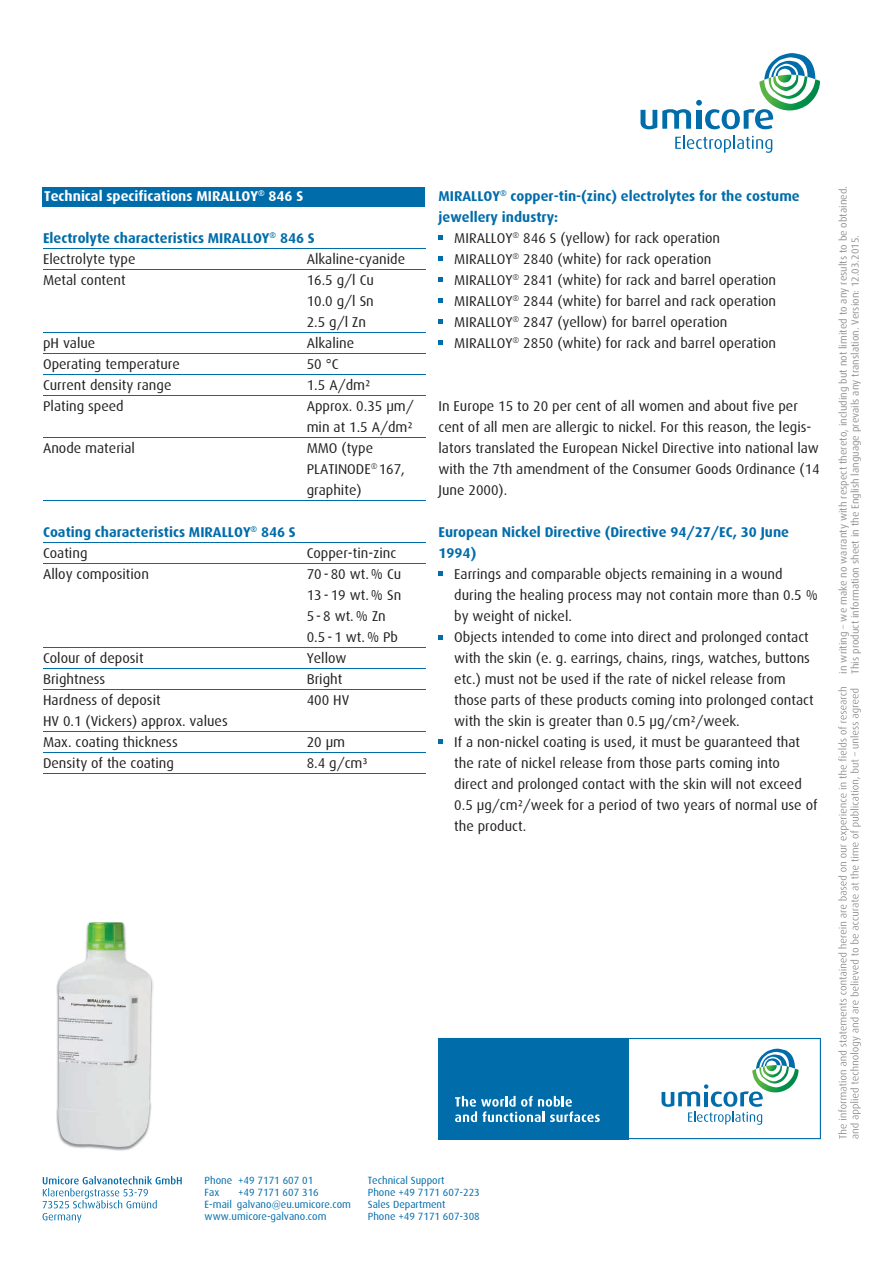
<style>
.page{position:relative;width:893px;height:1263px;background:#fff}
.page>*{position:absolute;margin:0;border:0;box-sizing:border-box;transform-origin:0 0}
.t1{font:14.25px/21px "Dax";color:#231f20}
.t2{font:700 14.25px/21px "Dax";color:#006caa}
.t3{font:700 14.25px "Dax";color:#fff}
.t4{font:10.5px/12px "Dax";color:#939598}
.t5{font:10.5px/12px "Dax";color:#006caa}
.s1{font-weight:400;color:#231f20}
</style>
<div class="page">
<svg style="left:640px;top:53px;width:180px;height:100px"></svg>
<svg style="left:43px;top:1176px;width:139px;height:46px"></svg>
<svg style="left:438px;top:1038px;width:383px;height:101px"></svg>
<div style="left:42px;top:187px;width:383px;height:20px;background:#006caa"></div>
<img style="left:57px;top:977px;width:96px;height:174px">
<img style="left:58px;top:922px;width:93px;height:225px">
<svg style="left:838px;top:687px;width:23px;height:452px"></svg>
<hr style="left:43px;top:248px;width:383px;height:1px;background:#006caa">
<hr style="left:43px;top:269px;width:383px;height:1px;background:#006caa">
<hr style="left:43px;top:332px;width:383px;height:1px;background:#006caa">
<hr style="left:43px;top:353px;width:383px;height:1px;background:#006caa">
<hr style="left:43px;top:374px;width:383px;height:1px;background:#006caa">
<hr style="left:43px;top:395px;width:383px;height:1px;background:#006caa">
<hr style="left:43px;top:437px;width:383px;height:1px;background:#006caa">
<hr style="left:43px;top:500px;width:383px;height:1px;background:#006caa">
<hr style="left:43px;top:689px;width:383px;height:1px;background:#006caa">
<hr style="left:43px;top:752px;width:383px;height:1px;background:#006caa">
<hr style="left:43px;top:563px;width:383px;height:1px;background:#006caa">
<hr style="left:43px;top:542px;width:383px;height:1px;background:#006caa">
<hr style="left:43px;top:773px;width:383px;height:1px;background:#006caa">
<hr style="left:43px;top:731px;width:383px;height:1px;background:#006caa">
<hr style="left:43px;top:647px;width:383px;height:1px;background:#006caa">
<hr style="left:43px;top:668px;width:383px;height:1px;background:#006caa">
<svg style="left:438px;top:235px;width:4px;height:5px"></svg>
<svg style="left:438px;top:256px;width:4px;height:5px"></svg>
<svg style="left:438px;top:277px;width:4px;height:5px"></svg>
<svg style="left:438px;top:319px;width:4px;height:5px"></svg>
<svg style="left:438px;top:298px;width:4px;height:5px"></svg>
<svg style="left:438px;top:340px;width:4px;height:5px"></svg>
<svg style="left:438px;top:571px;width:4px;height:5px"></svg>
<svg style="left:438px;top:635px;width:4px;height:5px"></svg>
<svg style="left:438px;top:739px;width:4px;height:5px"></svg>
<p class="t3" style="left:44px;top:188px;width:261px">Technical specifications MIRALLOY<sup>®</sup> 846 S</p>
<p class="t2" style="left:43px;top:228px;width:273px">Electrolyte characteristics MIRALLOY<sup>®</sup> 846 S<br><span class="s1">Electrolyte type<br>Metal content</span></p>
<p class="t1" style="left:307px;top:249px;width:109px">Alkaline-cyanide<br>16.5 g/l Cu<br>10.0 g/l Sn<br>2.5 g/l Zn<br>Alkaline<br>50 °C<br>1.5 A/dm²<br>Approx. 0.35 µm/ min at 1.5 A/dm²<br>MMO (type<br>PLATINODE<sup>®</sup> 167, graphite)</p>
<p class="t1" style="left:43px;top:333px;width:138px">pH value<br>Operating temperature<br>Current density range<br>Plating speed</p>
<p class="t1" style="left:43px;top:438px;width:93px">Anode material</p>
<p class="t2" style="left:43px;top:522px;width:254px">Coating characteristics MIRALLOY<sup>®</sup> 846 S<br><span class="s1">Coating<br>Alloy composition</span></p>
<p class="t1" style="left:43px;top:648px;width:186px">Colour of deposit<br>Brightness<br>Hardness of deposit<br>HV 0.1 (Vickers) approx. values<br>Max. coating thickness<br>Density of the coating</p>
<p class="t1" style="left:307px;top:543px;width:96px">Copper-tin-zinc<br>70- 80 wt. % Cu<br>13- 19 wt. % Sn<br>5-8 wt.% Zn<br>0.5- 1 wt. % Pb<br>Yellow<br>Bright<br>400 HV</p>
<p class="t1" style="left:307px;top:732px;width:63px">20 µm<br>8.4 g/cm³</p>
<p class="t2" style="left:438px;top:186px;width:363px">MIRALLOY<sup>®</sup> copper-tin-(zinc) electrolytes for the costume</p>
<p class="t2" style="left:438px;top:207px;width:121px">jewellery industry:</p>
<p class="t1" style="left:454px;top:228px;width:267px">MIRALLOY<sup>®</sup> 846 S (yellow) for rack operation</p>
<p class="t1" style="left:454px;top:249px;width:259px">MIRALLOY<sup>®</sup> 2840 (white) for rack operation</p>
<p class="t1" style="left:454px;top:270px;width:323px">MIRALLOY<sup>®</sup> 2841 (white) for rack and barrel operation</p>
<p class="t1" style="left:454px;top:291px;width:323px">MIRALLOY<sup>®</sup> 2844 (white) for barrel and rack operation</p>
<p class="t1" style="left:454px;top:312px;width:275px">MIRALLOY<sup>®</sup> 2847 (yellow) for barrel operation</p>
<p class="t1" style="left:454px;top:333px;width:323px">MIRALLOY<sup>®</sup> 2850 (white) for rack and barrel operation</p>
<p class="t1" style="left:438px;top:396px;width:383px">In Europe 15 to 20 per cent of all women and about five per cent of all men are allergic to nickel. For this reason, the legis&shy;lators translated the European Nickel Directive into national law with the 7th amendment of the Consumer Goods Ordinance (14<br>June 2000).</p>
<p class="t2" style="left:438px;top:522px;width:352px">European Nickel Directive (Directive 94/27/EC, 30 June<br>1994)</p>
<p class="t1" style="left:454px;top:564px;width:365px">Earrings and comparable objects remaining in a wound during the healing process may not contain more than 0.5 % by weight of nickel.<br>Objects intended to come into direct and prolonged contact with the skin (e. g. earrings, chains, rings, watches, buttons etc.) must not be used if the rate of nickel release from those parts of these products coming into prolonged contact with the skin is greater than 0.5 µg/cm²/week.<br>If a non-nickel coating is used, it must be guaranteed that the rate of nickel release from those parts coming into<br>direct and prolonged contact with the skin will not exceed 0.5 µg/cm²/week for a period of two years of normal use of the product.</p>
<p class="t4" style="left:837px;top:674px;width:489px;rotate:-90deg">in writing – we make no warranty with respect thereto, including but not limited to any results to be obtained.<br>This product information sheet in the English language prevails any translation. Version: 12.03.2015.</p>
<p class="t5" style="left:205px;top:1175px;width:110px">Phone +49 7171 607 01<br>Fax</p>
<p class="t5" style="left:205px;top:1187px;width:148px;text-indent:33px">+49 7171 607 316<br>E-mail galvano@eu.umicore.com www.umicore-galvano.com</p>
<p class="t5" style="left:368px;top:1175px;width:114px">Technical Support<br>Phone +49 7171 607-223<br>Sales Department<br>Phone +49 7171 607-308</p>
</div>
